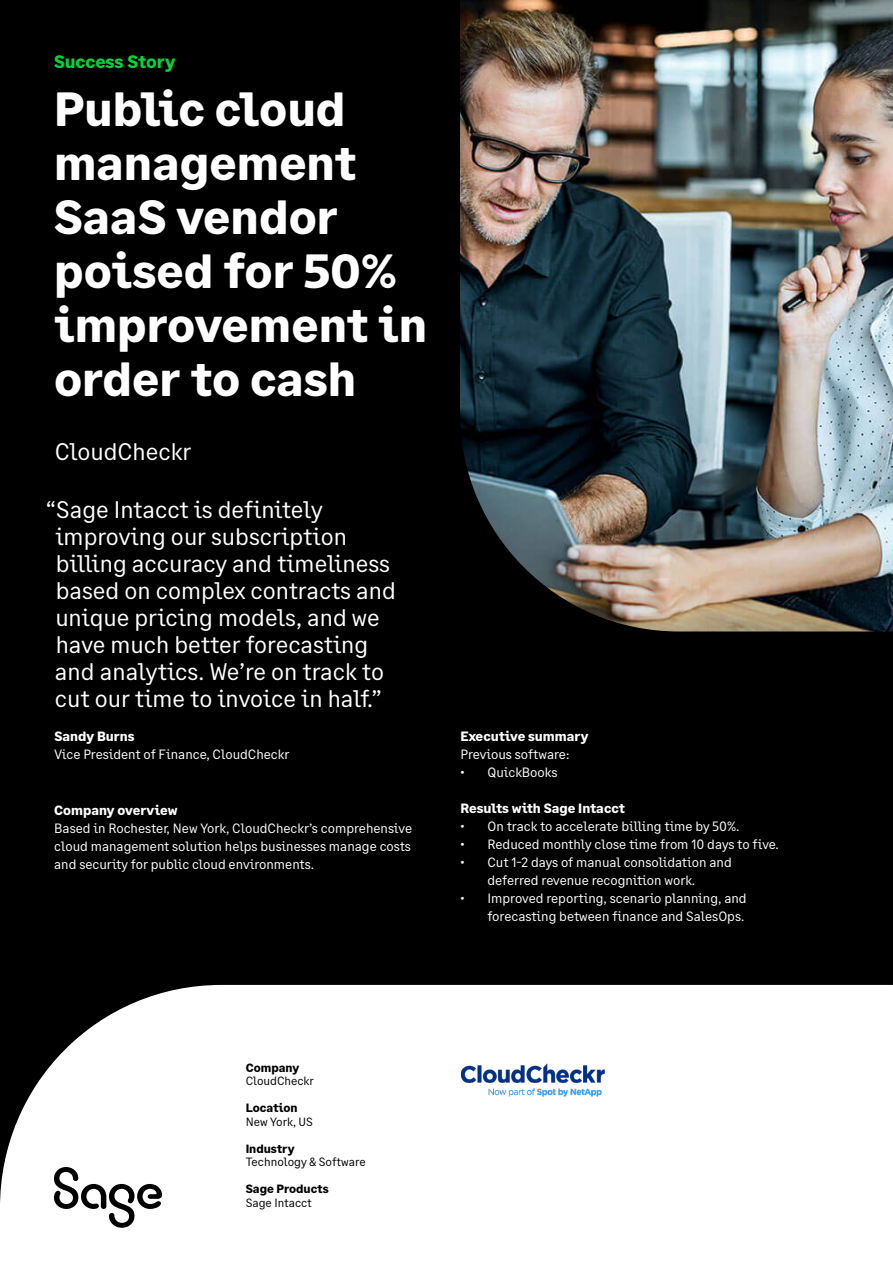
<style>
.page{position:relative;width:893px;height:1263px;background:#000}
.page>*{position:absolute;margin:0;border:0;box-sizing:border-box;transform-origin:0 0}
.t1{font:700 48px/54px "Sage Text";color:#fff}
.t2{font:24px/27px "Sage Text";color:#fff}
.t3{font:700 18px "Sage Text";color:#00d639}
.t4{font:13.5px/18px "Sage Text";color:#fff}
.t5{font:700 13.5px "Sage Text";color:#fff}
.t6{font:12px "Sage Text";color:#000}
.t7{font:700 12px "Sage Text";color:#000}
</style>
<div class="page">
<div style="left:0;top:985px;width:893px;height:278px;background:#fff"></div>
<img style="left:461px;top:1063px;width:149px;height:54px">
<img style="left:460px;top:0;width:433px;height:631px">
<svg style="left:54px;top:1167px;width:108px;height:61px"></svg>
<h3 class="t3" style="left:54px;top:51px;width:123px">Success Story</h3>
<h1 class="t1" style="left:54px;top:83px;width:375px">Public cloud management<br>SaaS vendor poised for 50% improvement in order to cash</h1>
<h2 class="t2" style="left:55px;top:439px;width:138px">CloudCheckr</h2>
<p class="t2" style="left:55px;top:497px;width:342px;text-indent:-9px">“Sage Intacct is definitely improving our subscription billing accuracy and timeliness based on complex contracts and unique pricing models, and we have much better forecasting and analytics. We’re on track to cut our time to invoice in half.”</p>
<p class="t5" style="left:54px;top:727px;width:82px">Sandy Burns</p>
<p class="t4" style="left:54px;top:745px;width:236px">Vice President of Finance, CloudCheckr</p>
<p class="t5" style="left:54px;top:801px;width:125px">Company overview</p>
<p class="t4" style="left:54px;top:819px;width:359px;text-align:justify">Based in Rochester, New York, CloudCheckr’s comprehensive cloud management solution helps businesses manage costs and security for public cloud environments.</p>
<p class="t5" style="left:460px;top:727px;width:129px">Executive summary</p>
<p class="t4" style="left:460px;top:745px;width:110px">Previous software:</p>
<p class="t4" style="left:460px;top:763px;width:99px">• QuickBooks</p>
<p class="t5" style="left:460px;top:799px;width:166px">Results with Sage Intacct</p>
<p class="t4" style="left:460px;top:817px;width:281px">• On track to accelerate billing time by 50%.</p>
<p class="t4" style="left:460px;top:835px;width:320px">• Reduced monthly close time from 10 days to five.</p>
<p class="t4" style="left:487px;top:853px;width:246px;text-indent:-27px">• Cut 1-2 days of manual consolidation and deferred revenue recognition work.</p>
<p class="t4" style="left:460px;top:889px;width:288px;text-align:right">• Improved reporting, scenario planning, and forecasting between finance and SalesOps.</p>
<p class="t7" style="left:246px;top:1060px;width:55px">Company</p>
<p class="t6" style="left:246px;top:1074px;width:70px">CloudCheckr</p>
<p class="t7" style="left:246px;top:1100px;width:54px">Location</p>
<p class="t6" style="left:246px;top:1114px;width:69px">New York, US</p>
<p class="t7" style="left:246px;top:1141px;width:50px">Industry</p>
<p class="t6" style="left:246px;top:1155px;width:122px">Technology &amp; Software</p>
<p class="t7" style="left:246px;top:1181px;width:84px">Sage Products</p>
<p class="t6" style="left:246px;top:1195px;width:68px">Sage Intacct</p>
</div>
